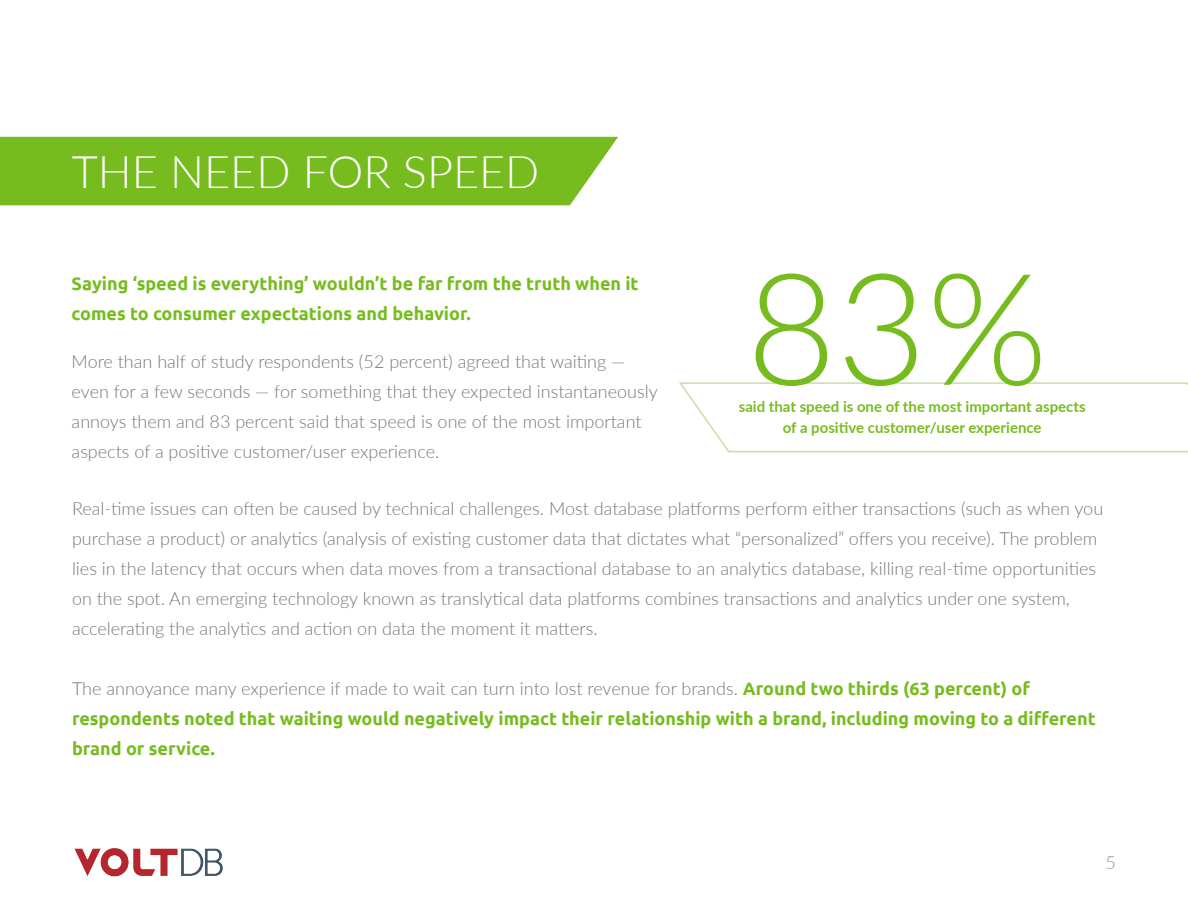
<style>
.page{position:relative;width:1188px;height:918px;background:#fff}
.page>*{position:absolute;margin:0;border:0;box-sizing:border-box;transform-origin:0 0}
.t1{font:300 45px "Lato";color:#fff}
.t2{font:300 18px/30px "Lato";color:#777771}
.t3{font:700 18px/30px "Ubuntu";color:#77bc1f}
.t4{font:300 18px "Lato";color:#908f88}
.t5{font:700 15px "Lato";color:#77bc1f}
.s1{font-family:"Ubuntu";font-weight:700;color:#77bc1f}
</style>
<div class="page">
<img style="left:74px;top:848px;width:149px;height:29px">
<svg style="left:679px;top:273px;width:509px;height:180px"></svg>
<div style="left:0;top:137px;width:618px;height:68px;background:#77bc1f"></div>
<p class="t1" style="left:72px;top:141px;width:469px">THE NEED FOR SPEED</p>
<p class="t3" style="left:72px;top:268px;width:569px">Saying ‘speed is everything’ wouldn’t be far from the truth when it comes to consumer expectations and behavior.</p>
<p class="t2" style="left:72px;top:346px;width:588px">More than half of study respondents (52 percent) agreed that waiting — even for a few seconds — for something that they expected instantaneously annoys them and 83 percent said that speed is one of the most important aspects of a positive customer/user experience.</p>
<p class="t5" style="left:739px;top:396px;width:348px">said that speed is one of the most important aspects</p>
<p class="t5" style="left:783px;top:417px;width:260px">of a positive customer/user experience</p>
<p class="t2" style="left:72px;top:493px;width:1033px">Real-time issues can often be caused by technical challenges. Most database platforms perform either transactions (such as when you purchase a product) or analytics (analysis of existing customer data that dictates what “personalized” offers you receive). The problem lies in the latency that occurs when data moves from a transactional database to an analytics database, killing real-time opportunities on the spot. An emerging technology known as translytical data platforms combines transactions and analytics under one system, accelerating the analytics and action on data the moment it matters.</p>
<p class="t2" style="left:72px;top:673px;width:959px">The annoyance many experience if made to wait can turn into lost revenue for brands. <span class="s1">Around two thirds (63 percent) of</span></p>
<p class="t3" style="left:72px;top:703px;width:1025px">respondents noted that waiting would negatively impact their relationship with a brand, including moving to a different brand or service.</p>
<p class="t4" style="left:1106px;top:850px;width:12px">5</p>
</div>
